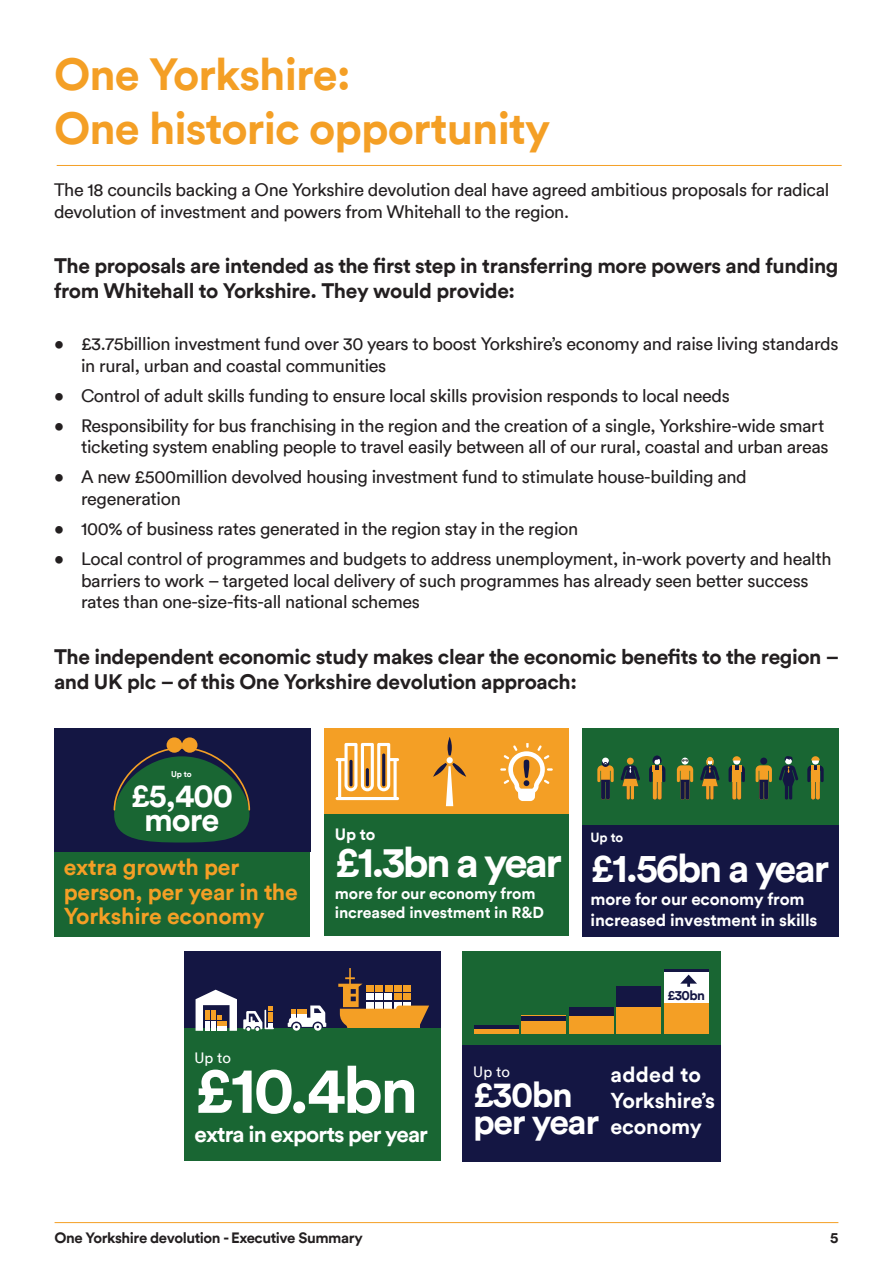
<style>
.page{position:relative;width:893px;height:1263px;background:#fff}
.page>*{position:absolute;margin:0;border:0;box-sizing:border-box;transform-origin:0 0}
.t1{font:700 65.1px "Circular TT";color:#fff}
.t2{font:700 45px/54px "Circular TT";letter-spacing:-.02em;color:#f49f25}
.t3{font:700 42.3px "Circular TT";letter-spacing:-.06em;color:#fff}
.t4{font:700 39.6px "Circular TT";letter-spacing:-.05em;color:#fff}
.t5{font:700 35.55px/27.6px "Circular TT";letter-spacing:-.04em;color:#fff}
.t6{font:700 32.4px/24px "Circular TT";letter-spacing:-.03em;color:#fff;text-align:center}
.t7{font:700 22.95px/24.5px "Circular TT";letter-spacing:-.01em;color:#f49f25}
.t8{font:700 22.5px "Circular TT";letter-spacing:-.04em;color:#fff}
.t9{font:700 21.6px/25.8px "Circular TT";letter-spacing:-.01em;color:#fff}
.t10{font:700 21px/25.2px "Circular TT";letter-spacing:-.02em;color:#231f20}
.t11{font:18px/21.6px "Circular TT";letter-spacing:-.02em;color:#231f20}
.t12{font:700 17.1px/20.4px "Circular TT";letter-spacing:-.01em;color:#fff}
.t13{font:700 16.5px "Circular TT";color:#fff}
.t14{font:700 15.9px/19.2px "Circular TT";letter-spacing:-.01em;color:#fff}
.t15{font:700 15px "Circular TT";letter-spacing:-.03em;color:#231f20}
.t16{font:15px "Circular TT";color:#fff}
.t17{font:700 13.5px "Circular TT";color:#141643}
.t18{font:700 13.35px "Circular TT";color:#fff}
.t19{font:700 8.4px "Circular TT";color:#fff}
</style>
<div class="page">
<hr style="left:55px;top:1222px;width:783px;height:1px;background:#f49f25">
<div style="left:324px;top:728px;width:244px;height:127px;background:#f49f25"></div>
<div style="left:324px;top:815px;width:244px;height:121px;background:#196633"></div>
<svg style="left:336px;top:743px;width:63px;height:57px"></svg>
<hr style="left:366px;top:768px;width:3px;height:18px;background:#141643;border-radius:2px">
<svg style="left:349px;top:760px;width:4px;height:26px"></svg>
<hr style="left:382px;top:753px;width:3px;height:33px;background:#141643;border-radius:2px">
<svg style="left:433px;top:737px;width:33px;height:69px"></svg>
<svg style="left:500px;top:743px;width:53px;height:58px"></svg>
<div style="left:54px;top:851px;width:256px;height:86px;background:#196633"></div>
<div style="left:54px;top:728px;width:256px;height:123px;background:#141643"></div>
<svg style="left:113px;top:746px;width:138px;height:96px"></svg>
<div style="left:167px;top:737px;width:15px;height:16px;background:#f49f25;border-radius:50%"></div>
<div style="left:182px;top:737px;width:15px;height:16px;background:#f49f25;border-radius:50%"></div>
<div style="left:583px;top:814px;width:256px;height:123px;background:#141643"></div>
<div style="left:583px;top:728px;width:256px;height:96px;background:#196633"></div>
<div style="left:627px;top:758px;width:7px;height:6px;background:#f49f25;border-radius:50%"></div>
<svg style="left:620px;top:765px;width:20px;height:35px"></svg>
<svg style="left:602px;top:757px;width:7px;height:7px"></svg>
<svg style="left:729px;top:756px;width:16px;height:44px"></svg>
<svg style="left:807px;top:756px;width:17px;height:44px"></svg>
<div style="left:760px;top:757px;width:7px;height:7px;background:#141643;border-radius:50%"></div>
<svg style="left:756px;top:765px;width:16px;height:35px"></svg>
<svg style="left:649px;top:755px;width:16px;height:45px"></svg>
<svg style="left:677px;top:759px;width:16px;height:41px"></svg>
<svg style="left:597px;top:760px;width:17px;height:40px"></svg>
<svg style="left:700px;top:757px;width:20px;height:43px"></svg>
<svg style="left:779px;top:756px;width:20px;height:44px"></svg>
<div style="left:185px;top:952px;width:256px;height:81px;background:#141643"></div>
<svg style="left:338px;top:968px;width:91px;height:60px"></svg>
<div style="left:185px;top:1028px;width:256px;height:133px;background:#196633"></div>
<svg style="left:196px;top:990px;width:41px;height:41px"></svg>
<svg style="left:243px;top:1007px;width:31px;height:24px"></svg>
<svg style="left:288px;top:1005px;width:38px;height:26px"></svg>
<div style="left:462px;top:1045px;width:259px;height:116px;background:#141643"></div>
<div style="left:462px;top:952px;width:259px;height:93px;background:#196633"></div>
<svg style="left:474px;top:1028px;width:44px;height:6px"></svg>
<hr style="left:474px;top:1025px;width:44px;height:3px;background:#141643">
<div style="left:521px;top:1016px;width:45px;height:18px;background:#f49f25"></div>
<hr style="left:521px;top:1016px;width:45px;height:4px;background:#141643">
<div style="left:569px;top:1007px;width:44px;height:27px;background:#f49f25"></div>
<div style="left:569px;top:1007px;width:44px;height:9px;background:#141643"></div>
<div style="left:616px;top:1007px;width:45px;height:27px;background:#f49f25"></div>
<div style="left:664px;top:972px;width:44px;height:31px;background:#fff"></div>
<div style="left:616px;top:986px;width:45px;height:21px;background:#141643"></div>
<hr style="left:664px;top:970px;width:44px;height:2px;background:#141643">
<div style="left:664px;top:1003px;width:44px;height:31px;background:#f49f25"></div>
<svg style="left:680px;top:974px;width:17px;height:13px"></svg>
<hr style="left:57px;top:165px;width:785px;height:1px;background:#f49f25">
<h2 class="t2" style="left:54px;top:47px;width:498px">One Yorkshire:<br>One historic opportunity</h2>
<p class="t11" style="left:54px;top:179px;width:777px">The 18 councils backing a One Yorkshire devolution deal have agreed ambitious proposals for radical devolution of investment and powers from Whitehall to the region.</p>
<p class="t10" style="left:54px;top:253px;width:786px">The proposals are intended as the first step in transferring more powers and funding from Whitehall to Yorkshire. They would provide:</p>
<p class="t11" style="left:81px;top:333px;width:759px;text-indent:-27px">• £3.75billion investment fund over 30 years to boost Yorkshire’s economy and raise living standards in rural, urban and coastal communities</p>
<p class="t11" style="left:54px;top:384px;width:677px">• Control of adult skills funding to ensure local skills provision responds to local needs</p>
<p class="t11" style="left:54px;top:414px;width:776px;text-align:right">• Responsibility for bus franchising in the region and the creation of a single, Yorkshire-wide smart ticketing system enabling people to travel easily between all of our rural, coastal and urban areas</p>
<p class="t11" style="left:81px;top:466px;width:667px;text-indent:-27px">• A new £500million devolved housing investment fund to stimulate house-building and regeneration</p>
<p class="t11" style="left:54px;top:518px;width:526px">• 100% of business rates generated in the region stay in the region</p>
<p class="t11" style="left:81px;top:548px;width:752px;text-indent:-27px">• Local control of programmes and budgets to address unemployment, in-work poverty and health barriers to work – targeted local delivery of such programmes has already seen better success rates than one-size-fits-all national schemes</p>
<p class="t10" style="left:54px;top:643px;width:787px">The independent economic study makes clear the economic benefits to the region – and UK plc – of this One Yorkshire devolution approach:</p>
<p class="t19" style="left:171px;top:768px;width:22px">Up to</p>
<h3 class="t6" style="left:131px;top:782px;width:104px">£5,400 more</h3>
<p class="t7" style="left:64px;top:854px;width:236px">extra growth per person, per year in the<br>Yorkshire economy</p>
<p class="t13" style="left:335px;top:823px;width:42px">Up to</p>
<h3 class="t3" style="left:335px;top:835px;width:229px">£1.3bn a year</h3>
<p class="t14" style="left:335px;top:883px;width:211px">more for our economy from increased investment in R&amp;D</p>
<p class="t18" style="left:591px;top:829px;width:34px">Up to</p>
<h3 class="t4" style="left:591px;top:842px;width:240px">£1.56bn a year</h3>
<p class="t12" style="left:591px;top:889px;width:228px">more for our economy from increased investment in skills</p>
<p class="t17" style="left:668px;top:986px;width:39px">£30bn</p>
<p class="t16" style="left:195px;top:1048px;width:38px">Up to</p>
<h1 class="t1" style="left:195px;top:1048px;width:225px">£10.4bn</h1>
<p class="t8" style="left:195px;top:1119px;width:235px">extra in exports per year</p>
<p class="t16" style="left:473px;top:1063px;width:38px">Up to</p>
<h3 class="t5" style="left:473px;top:1079px;width:127px">£30bn per year</h3>
<p class="t9" style="left:611px;top:1061px;width:106px">added to<br>Yorkshire’s economy</p>
<p class="t15" style="left:55px;top:1227px;width:310px">One Yorkshire devolution - Executive Summary</p>
<p class="t15" style="left:830px;top:1227px;width:10px">5</p>
</div>
